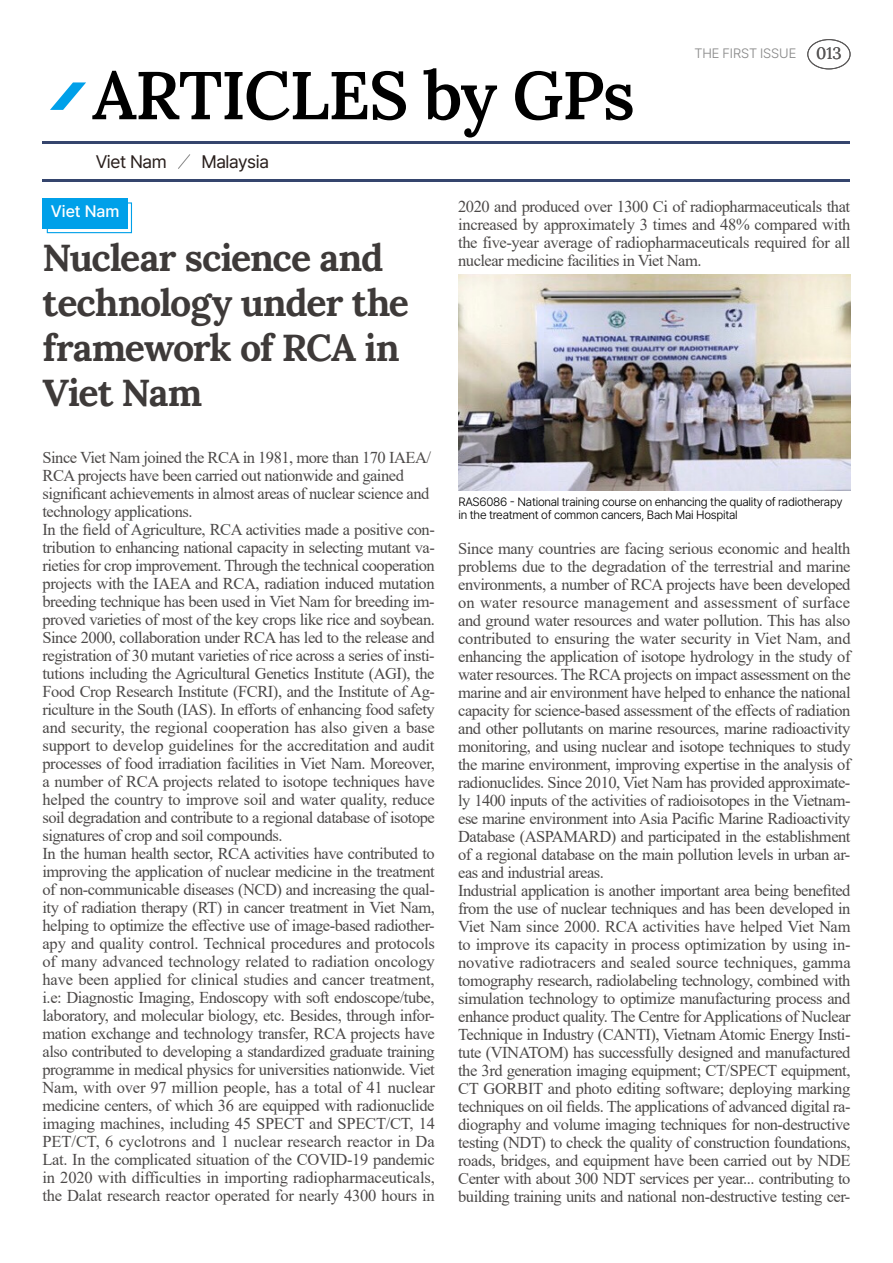
<style>
.page{position:relative;width:893px;height:1263px;background:#fff}
.page>*{position:absolute;margin:0;border:0;box-sizing:border-box;transform-origin:0 0}
.t1{font:600 67.5px "Lora";letter-spacing:-.02em;color:#000}
.t2{font:700 37.5px/45px "Lora";letter-spacing:-.035em;color:#3e3a39}
.t3{font:18px "Pretendard";letter-spacing:-.02em;color:#291f1c}
.t4{font:16.5px/18px "Times New Roman";letter-spacing:-.03em;color:#4c4948}
.t5{font:500 16.5px "Pretendard";color:#fff}
.t6{font:16.5px "Lora";color:#595757}
.t7{font:300 13.5px "Pretendard";letter-spacing:-.005em;color:#898989}
.t8{font:300 12px/13.5px "Pretendard";letter-spacing:-.02em;color:#000}
</style>
<div class="page">
<div style="left:47px;top:202px;width:85px;height:31px;border:1px solid #00a0e9"></div>
<div style="left:807px;top:39px;width:43px;height:30px;border:1px solid #595757;border-radius:50%"></div>
<div style="left:43px;top:198px;width:85px;height:30px;background:#00a0e9"></div>
<svg style="left:50px;top:82px;width:36px;height:28px"></svg>
<hr style="left:43px;top:179px;width:807px;height:2px;background:#35456d">
<hr style="left:43px;top:141px;width:807px;height:3px;background:#35456d">
<svg style="left:178px;top:154px;width:13px;height:15px"></svg>
<img style="left:458px;top:275px;width:393px;height:215px">
<h1 class="t1" style="left:92px;top:44px;width:544px">ARTICLES by GPs</h1>
<p class="t3" style="left:96px;top:149px;width:73px">Viet Nam</p>
<p class="t3" style="left:201px;top:149px;width:69px">Malaysia</p>
<p class="t7" style="left:694px;top:44px;width:103px">THE FIRST ISSUE</p>
<p class="t6" style="left:816px;top:41px;width:27px">013</p>
<p class="t5" style="left:51px;top:200px;width:70px">Viet Nam</p>
<h2 class="t2" style="left:43px;top:232px;width:368px">Nuclear science and technology under the framework of RCA in<br>Viet Nam</h2>
<p class="t4" style="left:43px;top:448px;width:394px">Since Viet Nam joined the RCA in 1981, more than 170 IAEA/ RCA projects have been carried out nationwide and gained significant achievements in almost areas of nuclear science and technology applications.<br>In the field of Agriculture, RCA activities made a positive con&shy;tribution to enhancing national capacity in selecting mutant va&shy;rieties for crop improvement. Through the technical cooperation projects with the IAEA and RCA, radiation induced mutation breeding technique has been used in Viet Nam for breeding im&shy;proved varieties of most of the key crops like rice and soybean.<br>Since 2000, collaboration under RCA has led to the release and registration of 30 mutant varieties of rice across a series of insti&shy;tutions including the Agricultural Genetics Institute (AGI), the Food Crop Research Institute (FCRI), and the Institute of Ag&shy;riculture in the South (IAS). In efforts of enhancing food safety and security, the regional cooperation has also given a base support to develop guidelines for the accreditation and audit processes of food irradiation facilities in Viet Nam. Moreover, a number of RCA projects related to isotope techniques have helped the country to improve soil and water quality, reduce soil degradation and contribute to a regional database of isotope signatures of crop and soil compounds.<br>In the human health sector, RCA activities have contributed to improving the application of nuclear medicine in the treatment of non-communicable diseases (NCD) and increasing the qual&shy;ity of radiation therapy (RT) in cancer treatment in Viet Nam, helping to optimize the effective use of image-based radiother&shy;apy and quality control. Technical procedures and protocols of many advanced technology related to radiation oncology have been applied for clinical studies and cancer treatment, i.e: Diagnostic Imaging, Endoscopy with soft endoscope/tube, laboratory, and molecular biology, etc. Besides, through infor&shy;mation exchange and technology transfer, RCA projects have also contributed to developing a standardized graduate training programme in medical physics for universities nationwide. Viet Nam, with over 97 million people, has a total of 41 nuclear medicine centers, of which 36 are equipped with radionuclide imaging machines, including 45 SPECT and SPECT/CT, 14<br>PET/CT, 6 cyclotrons and 1 nuclear research reactor in Da Lat. In the complicated situation of the COVID-19 pandemic in 2020 with difficulties in importing radiopharmaceuticals, the Dalat research reactor operated for nearly 4300 hours in</p>
<p class="t4" style="left:458px;top:197px;width:394px;text-align:justify">2020 and produced over 1300 Ci of radiopharmaceuticals that increased by approximately 3 times and 48% compared with the five-year average of radiopharmaceuticals required for all nuclear medicine facilities in Viet Nam.</p>
<p class="t8" style="left:458px;top:494px;width:386px">RAS6086 - National training course on enhancing the quality of radiotherapy in the treatment of common cancers, Bach Mai Hospital</p>
<p class="t4" style="left:458px;top:539px;width:394px">Since many countries are facing serious economic and health problems due to the degradation of the terrestrial and marine environments, a number of RCA projects have been developed on water resource management and assessment of surface and ground water resources and water pollution. This has also contributed to ensuring the water security in Viet Nam, and enhancing the application of isotope hydrology in the study of water resources. The RCA projects on impact assessment on the marine and air environment have helped to enhance the national capacity for science-based assessment of the effects of radiation and other pollutants on marine resources, marine radioactivity monitoring, and using nuclear and isotope techniques to study the marine environment, improving expertise in the analysis of radionuclides. Since 2010, Viet Nam has provided approximate&shy;ly 1400 inputs of the activities of radioisotopes in the Vietnam&shy;ese marine environment into Asia Pacific Marine Radioactivity Database (ASPAMARD) and participated in the establishment of a regional database on the main pollution levels in urban ar&shy;eas and industrial areas.<br>Industrial application is another important area being benefited from the use of nuclear techniques and has been developed in Viet Nam since 2000. RCA activities have helped Viet Nam to improve its capacity in process optimization by using in&shy;novative radiotracers and sealed source techniques, gamma tomography research, radiolabeling technology, combined with simulation technology to optimize manufacturing process and enhance product quality. The Centre for Applications of Nuclear Technique in Industry (CANTI), Vietnam Atomic Energy Insti&shy;tute (VINATOM) has successfully designed and manufactured the 3rd generation imaging equipment; CT/SPECT equipment, CT GORBIT and photo editing software; deploying marking techniques on oil fields. The applications of advanced digital ra&shy;diography and volume imaging techniques for non-destructive testing (NDT) to check the quality of construction foundations, roads, bridges, and equipment have been carried out by NDE Center with about 300 NDT services per year... contributing to building training units and national non-destructive testing cer-</p>
</div>
